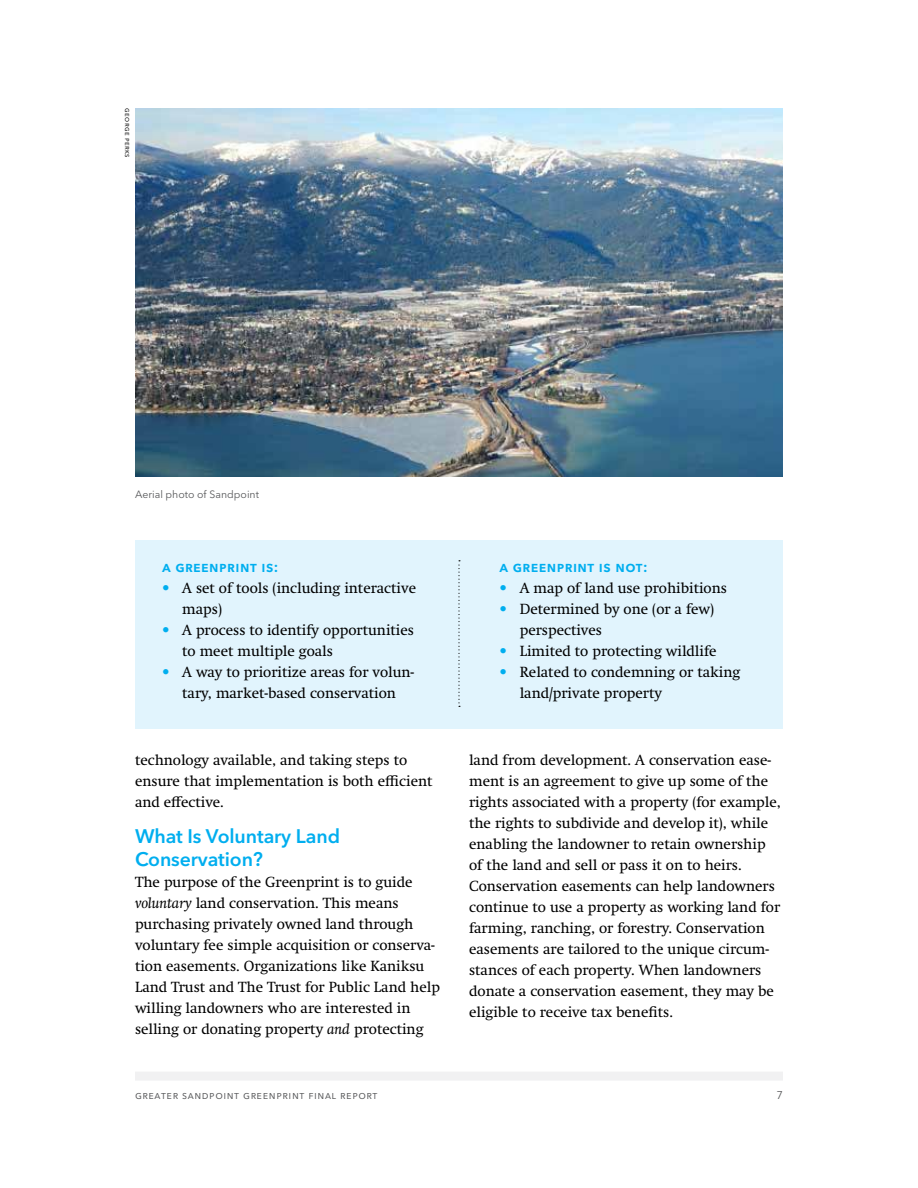
<style>
.page{position:relative;width:918px;height:1188px;background:#fff}
.page>*{position:absolute;margin:0;border:0;box-sizing:border-box;transform-origin:0 0}
.t1{font:600 19.5px/22.5px "Avenir Next LT Pro";letter-spacing:-.005em;color:#00aeef}
.t2{font:15px/21px "Swift Neue LT Pro";color:#000}
.t3{font:600 15px "Avenir Next LT Pro";letter-spacing:.03em;color:#00aeef}
.t4{font:11.25px "Avenir Next LT Pro";letter-spacing:.05em;color:#58595b}
.t5{font:10.5px "Avenir Next LT Pro";color:#58595b}
.t6{font:7.5px "Avenir Next LT Pro";letter-spacing:.05em;color:#000}
.s1{font-family:"Avenir Next LT Pro";font-weight:600;color:#00aeef}
.s2{font-style:italic}
</style>
<div class="page">
<div style="left:135px;top:1072px;width:648px;height:9px;background:#f1f1f2"></div>
<div style="left:135px;top:540px;width:648px;height:189px;background:#e1f4fd"></div>
<svg style="left:458px;top:560px;width:2px;height:147px"></svg>
<img style="left:135px;top:108px;width:648px;height:369px">
<p class="t6" style="left:132px;top:108px;width:51px;rotate:90deg">george perks</p>
<p class="t5" style="left:135px;top:488px;width:126px">Aerial photo of Sandpoint</p>
<p class="t3" style="left:162px;top:558px;width:118px">a greenprint is:</p>
<p class="t2" style="left:182px;top:577px;width:235px;text-indent:-20px"><span class="s1">•</span> A set of tools (including interactive maps)</p>
<p class="t2" style="left:182px;top:619px;width:233px;text-indent:-20px"><span class="s1">•</span> A process to identify opportunities to meet multiple goals</p>
<p class="t2" style="left:162px;top:661px;width:254px;text-align:center"><span class="s1">•</span> A way to prioritize areas for volun&shy;tary, market-based conservation</p>
<p class="t2" style="left:135px;top:750px;width:299px">technology available, and taking steps to ensure that implementation is both efficient and effective.</p>
<h1 class="t1" style="left:135px;top:825px;width:207px">What Is Voluntary Land<br>Conservation?</h1>
<p class="t2" style="left:135px;top:871px;width:306px">The purpose of the Greenprint is to guide <span class="s2">voluntary</span> land conservation. This means purchasing privately owned land through voluntary fee simple acquisition or conserva&shy;tion easements. Organizations like Kaniksu Land Trust and The Trust for Public Land help willing landowners who are interested in selling or donating property <span class="s2">and</span> protecting</p>
<p class="t3" style="left:500px;top:558px;width:150px">a greenprint is not:</p>
<p class="t2" style="left:500px;top:577px;width:229px"><span class="s1">•</span> A map of land use prohibitions</p>
<p class="t2" style="left:520px;top:598px;width:196px;text-indent:-20px"><span class="s1">•</span> Determined by one (or a few) perspectives</p>
<p class="t2" style="left:500px;top:640px;width:219px"><span class="s1">•</span> Limited to protecting wildlife</p>
<p class="t2" style="left:520px;top:661px;width:222px;text-indent:-20px"><span class="s1">•</span> Related to condemning or taking land/private property</p>
<p class="t2" style="left:469px;top:750px;width:313px">land from development. A conservation ease&shy;ment is an agreement to give up some of the rights associated with a property (for example, the rights to subdivide and develop it), while enabling the landowner to retain ownership of the land and sell or pass it on to heirs.<br>Conservation easements can help landowners continue to use a property as working land for farming, ranching, or forestry. Conservation easements are tailored to the unique circum&shy;stances of each property. When landowners donate a conservation easement, they may be eligible to receive tax benefits.</p>
<p class="t4" style="left:135px;top:1088px;width:244px">greater sandpoint greenprint final report</p>
<p class="t4" style="left:776px;top:1088px;width:8px">7</p>
</div>
